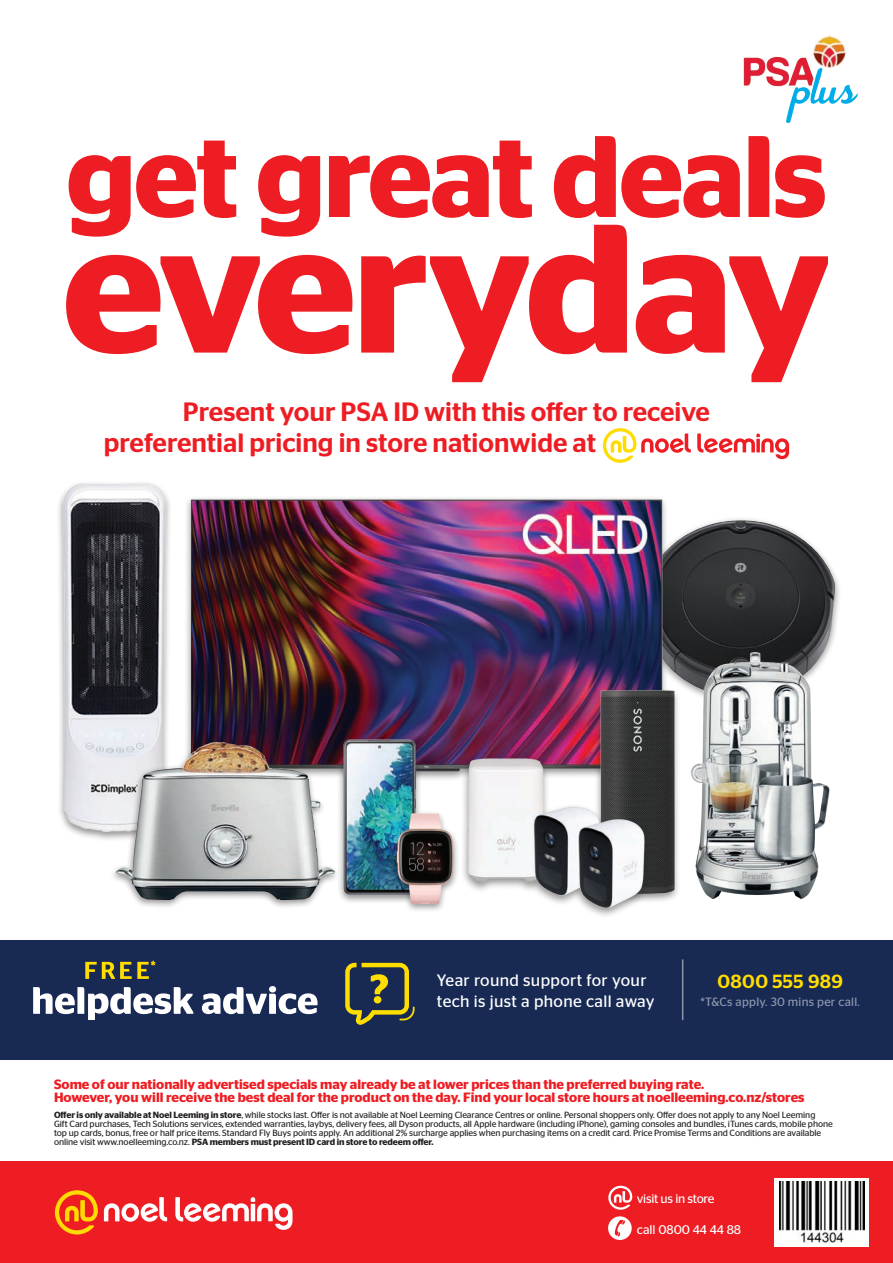
<style>
.page{position:relative;width:893px;height:1263px;background:#fff}
.page>*{position:absolute;margin:0;border:0;box-sizing:border-box;transform-origin:0 0}
.t1{font:600 182.55px "Stag Sans";letter-spacing:-.035em;color:#ee1d23}
.t2{font:600 115.65px "Stag Sans";letter-spacing:-.02em;color:#ee1d23}
.t3{font:500 26.55px "Stag Sans";color:#ee1d23}
.t4{font:500 19.05px "Stag Sans";letter-spacing:.02em;color:#fd0}
.t5{font:16.65px/21.1px "Stag Sans";letter-spacing:.02em;color:#fff}
.t6{font:600 13.5px "Stag Sans";color:#ee1d23}
.t7{font:12.6px "Stag Sans";letter-spacing:-.015em;color:#fff}
.t8{font:12px "Stag Sans";letter-spacing:.02em;color:#fff}
.t9{font:9px/9px "Stag Sans";letter-spacing:-.01em;color:#231f20}
.s1{font-weight:600}
</style>
<div class="page">
<img style="left:674px;top:519px;width:166px;height:170px">
<div style="left:0;top:1162px;width:893px;height:101px;background:#ee1d23"></div>
<svg style="left:55px;top:1190px;width:43px;height:44px"></svg>
<svg style="left:104px;top:1197px;width:188px;height:33px"></svg>
<svg style="left:603px;top:428px;width:186px;height:35px"></svg>
<div style="left:0;top:940px;width:893px;height:120px;background:#182a54"></div>
<svg style="left:33px;top:986px;width:285px;height:34px"></svg>
<svg style="left:85px;top:961px;width:71px;height:18px"></svg>
<svg style="left:345px;top:963px;width:70px;height:62px"></svg>
<hr style="left:682px;top:959px;width:1px;height:61px;background:#fff">
<img style="left:743px;top:35px;width:115px;height:88px">
<div style="left:608px;top:1216px;width:24px;height:24px;background:#fff;border-radius:50%"></div>
<svg style="left:615px;top:1220px;width:10px;height:16px"></svg>
<svg style="left:608px;top:1186px;width:24px;height:24px"></svg>
<div style="left:775px;top:1178px;width:94px;height:69px;background:#fff"></div>
<img style="left:779px;top:1181px;width:86px;height:62px">
<img style="left:186px;top:498px;width:488px;height:281px">
<img style="left:58px;top:483px;width:112px;height:355px">
<img style="left:688px;top:653px;width:144px;height:246px">
<img style="left:336px;top:731px;width:89px;height:168px">
<div style="left:390px;top:810px;width:70px;height:103px;background:#231f20;opacity:.5"></div>
<img style="left:394px;top:807px;width:63px;height:102px">
<div style="left:594px;top:687px;width:87px;height:217px;background:#231f20;opacity:.5"></div>
<img style="left:599px;top:686px;width:81px;height:213px">
<div style="left:110px;top:739px;width:230px;height:170px;background:#231f20;opacity:.5"></div>
<img style="left:116px;top:742px;width:218px;height:157px">
<div style="left:460px;top:755px;width:191px;height:163px;background:#231f20;opacity:.5"></div>
<img style="left:465px;top:754px;width:184px;height:155px">
<p class="t2" style="left:66px;top:92px;width:762px">get great deals</p>
<p class="t1" style="left:62px;top:155px;width:770px">everyday</p>
<p class="t3" style="left:183px;top:392px;width:528px">Present your PSA ID with this offer to receive</p>
<p class="t3" style="left:104px;top:424px;width:494px">preferential pricing in store nationwide at</p>
<p class="t5" style="left:437px;top:969px;width:219px">Year round support for your tech is just a phone call away</p>
<p class="t4" style="left:717px;top:968px;width:127px">0800 555 989</p>
<h3 class="t8" style="left:700px;top:995px;width:161px">*T&amp;Cs apply. 30 mins per call.</h3>
<p class="t6" style="left:54px;top:1074px;width:652px">Some of our nationally advertised specials may already be at lower prices than the preferred buying rate.</p>
<p class="t6" style="left:54px;top:1087px;width:752px">However, you will receive the best deal for the product on the day. Find your local store hours at noelleeming.co.nz/stores</p>
<p class="t9" style="left:54px;top:1110px;width:780px"><span class="s1">Offer is only available at Noel Leeming in store</span>, while stocks last. Offer is not available at Noel Leeming Clearance Centres or online. Personal shoppers only. Offer does not apply to any Noel Leeming<br>Gift Card purchases, Tech Solutions services, extended warranties, laybys, delivery fees, all Dyson products, all Apple hardware (including iPhone), gaming consoles and bundles, iTunes cards, mobile phone top up cards, bonus, free or half price items. Standard Fly Buys points apply. An additional 2% surcharge applies when purchasing items on a credit card. Price Promise Terms and Conditions are available online visit www.noelleeming.co.nz. <span class="s1">PSA members must present ID card in store to redeem offer.</span></p>
<p class="t7" style="left:637px;top:1189px;width:79px">visit us in store</p>
<p class="t7" style="left:637px;top:1221px;width:106px">call 0800 44 44 88</p>
</div>
